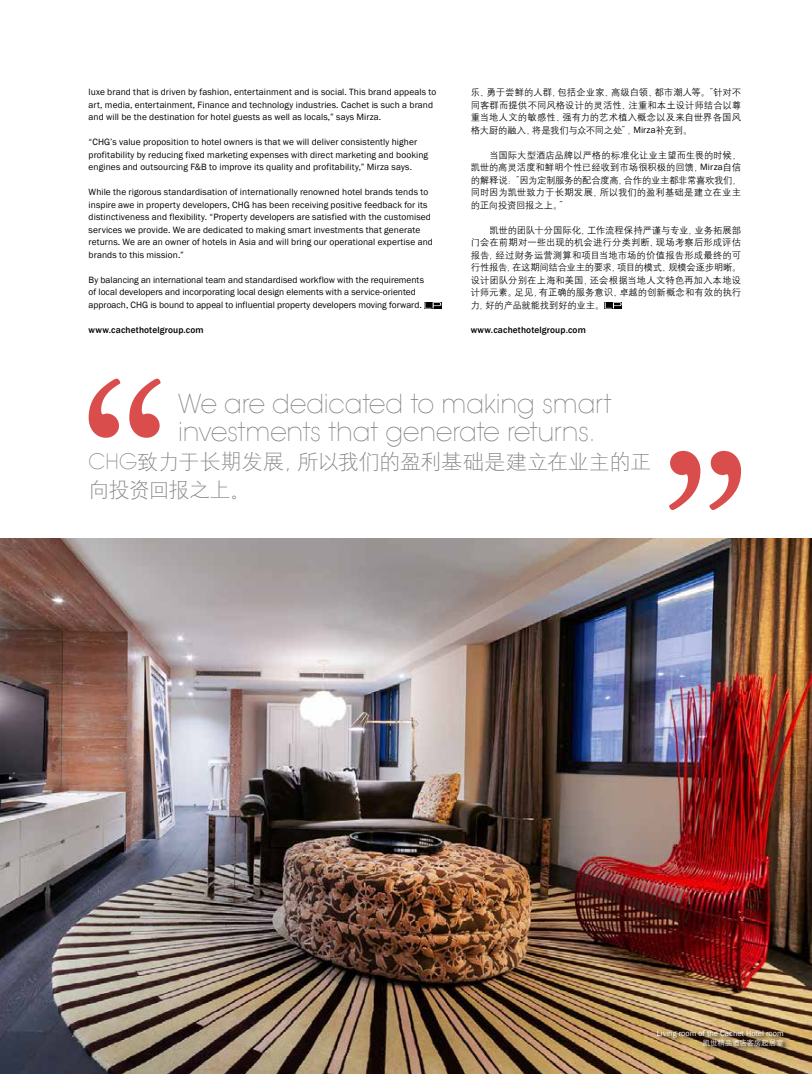
<style>
.page{position:relative;width:812px;height:1074px;background:#fff}
.page>*{position:absolute;margin:0;border:0;box-sizing:border-box;transform-origin:0 0}
.t1{font:200 26.25px/27.5px "Avant Garde LT";letter-spacing:-.01em;color:#808285}
.t2{font:21.25px/27.5px "H Yg 1 gj";letter-spacing:-.025em;color:#808285}
.t3{font:9.38px/12.5px "Franklin Gothic";letter-spacing:.01em;color:#000}
.t4{font:9.38px/12.5px "H Yg 2 gj";letter-spacing:-.01em;color:#000;text-align:justify}
.t5{font:500 9.38px "Franklin Gothic";letter-spacing:.015em;color:#000}
.t6{font:8.12px "Franklin Gothic";color:#fff}
.t7{font:7.5px "H Yg 2 gj";letter-spacing:-.035em;color:#fff}
.s1{font-family:"Franklin Gothic"}
.s2{font-family:"Avant Garde LT";font-weight:200}
</style>
<div class="page">
<svg style="left:604px;top:302px;width:18px;height:7px"></svg>
<svg style="left:604px;top:302px;width:17px;height:6px"></svg>
<svg style="left:424px;top:308px;width:17px;height:1px"></svg>
<svg style="left:424px;top:302px;width:17px;height:6px"></svg>
<img style="left:0;top:539px;width:811px;height:535px">
<svg style="left:669px;top:451px;width:72px;height:59px"></svg>
<svg style="left:89px;top:379px;width:71px;height:59px"></svg>
<svg style="left:656px;top:1029px;width:133px;height:23px;background:#896e45"></svg>
<p class="t3" style="left:89px;top:86px;width:349px">luxe brand that is driven by fashion, entertainment and is social. This brand appeals to art, media, entertainment, Finance and technology industries. Cachet is such a brand and will be the destination for hotel guests as well as locals,” says Mirza.</p>
<p class="t3" style="left:89px;top:136px;width:341px">“CHG’s value proposition to hotel owners is that we will deliver consistently higher profitability by reducing fixed marketing expenses with direct marketing and booking engines and outsourcing F&amp;B to improve its quality and profitability,” Mirza says.</p>
<p class="t3" style="left:89px;top:186px;width:346px">While the rigorous standardisation of internationally renowned hotel brands tends to inspire awe in property developers, CHG has been receiving positive feedback for its distinctiveness and flexibility. “Property developers are satisfied with the customised services we provide. We are dedicated to making smart investments that generate returns. We are an owner of hotels in Asia and will bring our operational expertise and brands to this mission.”</p>
<p class="t3" style="left:89px;top:273px;width:337px">By balancing an international team and standardised workflow with the requirements of local developers and incorporating local design elements with a service-oriented approach, CHG is bound to appeal to influential property developers moving forward.</p>
<p class="t5" style="left:89px;top:324px;width:117px">www.cachethotelgroup.com</p>
<p class="t4" style="left:470px;top:86px;width:272px">乐、勇于尝鲜的人群，包括企业家、高级白领、都市潮人等。“针对不同客群而提供不同风格设计的灵活性、注重和本土设计师结合以尊重当地人文的敏感性、强有力的艺术植入概念以及来自世界各国风格大厨的融入，将是我们与众不同之处”，<span class="s1">Mirza</span>补充到。</p>
<p class="t4" style="left:470px;top:149px;width:272px;text-indent:19px">当国际大型酒店品牌以严格的标准化让业主望而生畏的时候，凯世的高灵活度和鲜明个性已经收到市场很积极的回馈，<span class="s1">Mirza</span>自信的解释说：“因为定制服务的配合度高，合作的业主都非常喜欢我们，同时因为凯世致力于长期发展，所以我们的盈利基础是建立在业主的正向投资回报之上。”</p>
<p class="t4" style="left:470px;top:224px;width:272px;text-indent:19px">凯世的团队十分国际化，工作流程保持严谨与专业，业务拓展部门会在前期对一些出现的机会进行分类判断、现场考察后形成评估报告，经过财务运营测算和项目当地市场的价值报告形成最终的可行性报告，在这期间结合业主的要求，项目的模式、规模会逐步明晰。设计团队分别在上海和美国，还会根据当地人文特色再加入本地设计师元素。足见，有正确的服务意识、卓越的创新概念和有效的执行力，好的产品就能找到好的业主。</p>
<p class="t5" style="left:470px;top:324px;width:117px">www.cachethotelgroup.com</p>
<h1 class="t1" style="left:178px;top:390px;width:435px">We are dedicated to making smart investments that generate returns.</h1>
<h2 class="t2" style="left:89px;top:448px;width:564px"><span class="s2">CHG</span>致力于长期发展，所以我们的盈利基础是建立在业主的正向投资回报之上。</h2>
<p class="t6" style="left:656px;top:1028px;width:128px">Living room of the Cachet Hotel room</p>
<p class="t7" style="left:702px;top:1039px;width:82px">凯世精品酒店客房起居室</p>
</div>
